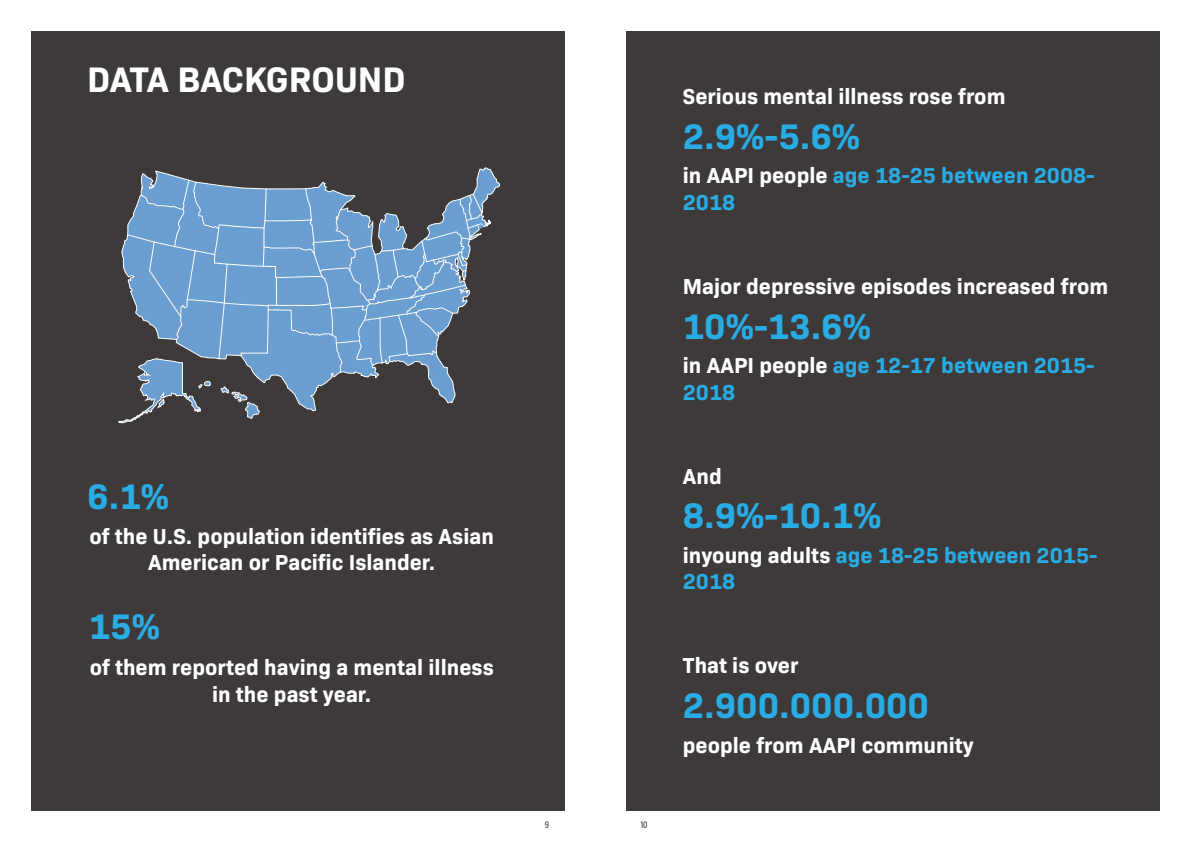
<style>
.page{position:relative;width:1191px;height:842px;background:#fff}
.page>*{position:absolute;margin:0;border:0;box-sizing:border-box;transform-origin:0 0}
.t1{font:700 36px "Bio Sans";color:#29abe3}
.t2{font:700 36px "Bio Sans";color:#fff}
.t3{font:700 22px/26.4px "Bio Sans";color:#fff;text-align:center}
.t4{font:700 22px/26.4px "Bio Sans";color:#29abe3}
.t5{font:500 10px "Acumin Pro Cond";color:#3e3a39}
.s1{color:#fff}
</style>
<div class="page">
<div style="left:31px;top:31px;width:533px;height:780px;background:#3e3a39"></div>
<svg style="left:118px;top:167px;width:382px;height:257px"></svg>
<div style="left:626px;top:31px;width:533px;height:780px;background:#3e3a39"></div>
<h1 class="t2" style="left:87px;top:52px;width:320px">DATA BACKGROUND</h1>
<h1 class="t1" style="left:87px;top:469px;width:83px">6.1%</h1>
<p class="t3" style="left:89px;top:521px;width:406px">of the U.S. population identifies as Asian<br>American or Pacific Islander.</p>
<h1 class="t1" style="left:89px;top:599px;width:73px">15%</h1>
<p class="t3" style="left:90px;top:652px;width:405px">of them reported having a mental illness in the past year.</p>
<p class="t5" style="left:545px;top:818px;width:6px">9</p>
<p class="t5" style="left:640px;top:818px;width:8px">10</p>
<p class="t3" style="left:683px;top:81px;width:324px">Serious mental illness rose from</p>
<h1 class="t1" style="left:683px;top:109px;width:179px">2.9%-5.6%</h1>
<p class="t4" style="left:683px;top:161px;width:413px"><span class="s1">in AAPI people</span> age 18-25 between 2008-<br>2018</p>
<p class="t3" style="left:683px;top:271px;width:427px">Major depressive episodes increased from</p>
<h1 class="t1" style="left:683px;top:298px;width:190px">10%-13.6%</h1>
<p class="t4" style="left:683px;top:351px;width:413px"><span class="s1">in AAPI people</span> age 12-17 between 2015-<br>2018</p>
<p class="t3" style="left:683px;top:461px;width:40px">And</p>
<h1 class="t1" style="left:683px;top:488px;width:200px">8.9%-10.1%</h1>
<p class="t4" style="left:683px;top:540px;width:416px"><span class="s1">inyoung adults</span> age 18-25 between 2015-<br>2018</p>
<p class="t3" style="left:683px;top:651px;width:117px">That is over</p>
<h1 class="t1" style="left:683px;top:678px;width:248px">2.900.000.000</h1>
<p class="t3" style="left:683px;top:730px;width:292px">people from AAPI community</p>
</div>
